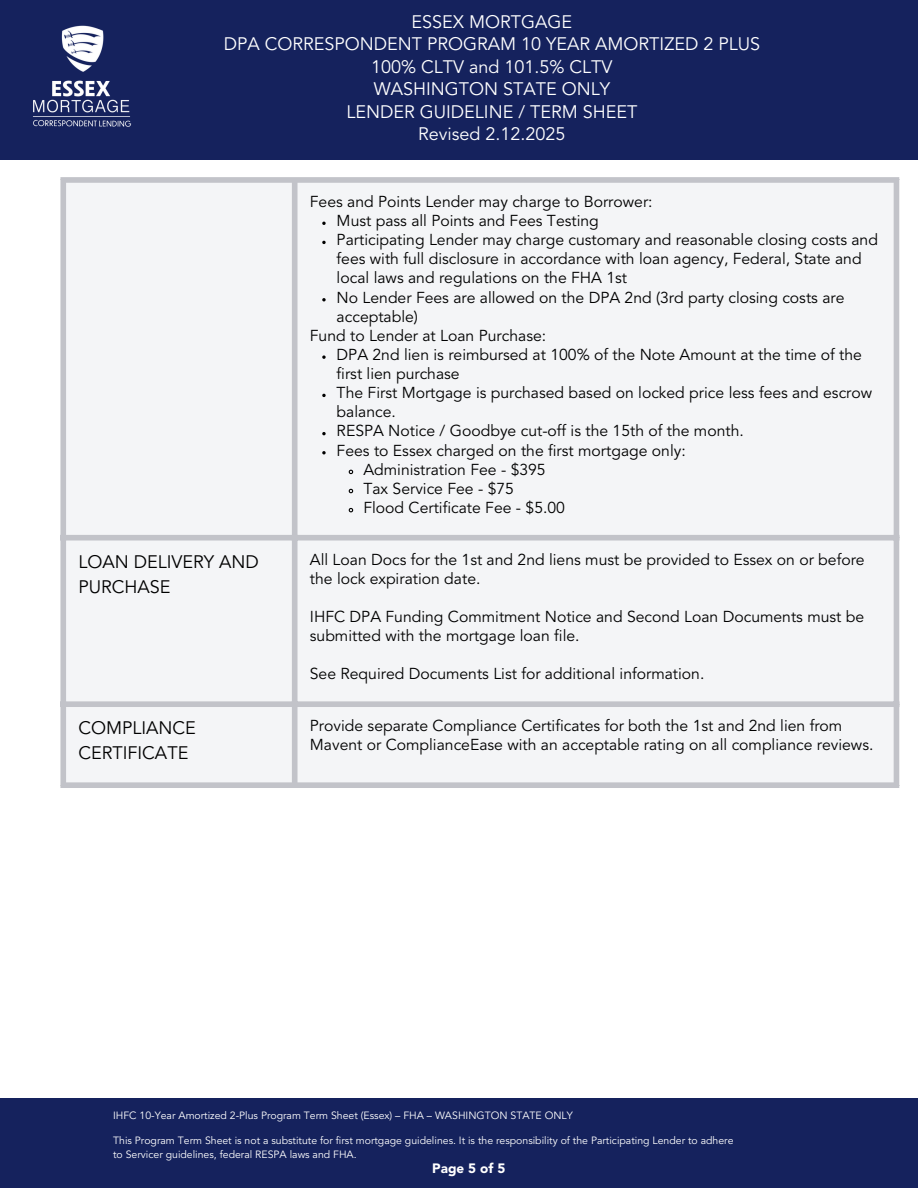
<style>
.page{position:relative;width:918px;height:1188px;background:#fff}
.page>*{position:absolute;margin:0;border:0;box-sizing:border-box;transform-origin:0 0}
.t1{font:18px/22.5px "Avenir LT Std";color:#fff;text-align:center}
.t2{font:18px/24.8px "Avenir LT Std";color:#000}
.t3{font:15.75px/19.2px "Avenir LT Std";color:#000}
.t4{font:900 13.5px "Avenir LT Std";color:#fff}
.t5{font:10.5px "Avenir LT Std";color:#fff}
</style>
<div class="page">
<div style="left:66px;top:183px;width:828px;height:599px;background:#f4f5f7"></div>
<svg style="left:322px;top:222px;width:4px;height:3px"></svg>
<svg style="left:322px;top:241px;width:4px;height:3px"></svg>
<svg style="left:322px;top:298px;width:4px;height:3px"></svg>
<svg style="left:322px;top:355px;width:4px;height:4px"></svg>
<svg style="left:322px;top:394px;width:4px;height:3px"></svg>
<svg style="left:322px;top:432px;width:4px;height:3px"></svg>
<svg style="left:322px;top:451px;width:4px;height:3px"></svg>
<svg style="left:348px;top:469px;width:6px;height:6px"></svg>
<svg style="left:348px;top:488px;width:6px;height:6px"></svg>
<svg style="left:348px;top:507px;width:6px;height:6px"></svg>
<div style="left:60px;top:183px;width:6px;height:599px;background:#c2c3c9"></div>
<div style="left:292px;top:183px;width:6px;height:599px;background:#c2c3c9"></div>
<div style="left:894px;top:183px;width:5px;height:599px;background:#c2c3c9"></div>
<div style="left:60px;top:177px;width:839px;height:6px;background:#c2c3c9"></div>
<div style="left:60px;top:535px;width:839px;height:6px;background:#c2c3c9"></div>
<div style="left:60px;top:701px;width:839px;height:6px;background:#c2c3c9"></div>
<div style="left:60px;top:782px;width:839px;height:6px;background:#c2c3c9"></div>
<div style="left:0;top:1098px;width:918px;height:90px;background:#15225d"></div>
<div style="left:0;top:1px;width:918px;height:159px;background:#15225d"></div>
<img style="left:33px;top:25px;width:99px;height:102px">
<p class="t1" style="left:224px;top:12px;width:538px">ESSEX MORTGAGE<br>DPA CORRESPONDENT PROGRAM 10 YEAR AMORTIZED 2 PLUS<br>100% CLTV and 101.5% CLTV<br>WASHINGTON STATE ONLY<br>LENDER GUIDELINE / TERM SHEET<br>Revised 2.12.2025</p>
<p class="t3" style="left:310px;top:193px;width:344px">Fees and Points Lender may charge to Borrower:</p>
<p class="t3" style="left:337px;top:212px;width:264px">Must pass all Points and Fees Testing</p>
<h1 class="t3" style="left:337px;top:232px;width:543px">Participating Lender may charge customary and reasonable closing costs and fees with full disclosure in accordance with loan agency, Federal, State and local laws and regulations on the FHA 1st</h1>
<p class="t3" style="left:337px;top:289px;width:509px">No Lender Fees are allowed on the DPA 2nd (3rd party closing costs are acceptable)</p>
<p class="t3" style="left:310px;top:327px;width:238px">Fund to Lender at Loan Purchase:</p>
<p class="t3" style="left:337px;top:346px;width:527px">DPA 2nd lien is reimbursed at 100% of the Note Amount at the time of the first lien purchase</p>
<p class="t3" style="left:337px;top:385px;width:537px">The First Mortgage is purchased based on locked price less fees and escrow balance.</p>
<p class="t3" style="left:337px;top:423px;width:409px">RESPA Notice / Goodbye cut-off is the 15th of the month.</p>
<p class="t3" style="left:337px;top:442px;width:351px">Fees to Essex charged on the first mortgage only:</p>
<p class="t3" style="left:363px;top:461px;width:184px">Administration Fee - $395</p>
<p class="t3" style="left:363px;top:480px;width:152px">Tax Service Fee - $75</p>
<p class="t3" style="left:363px;top:499px;width:203px">Flood Certificate Fee - $5.00</p>
<p class="t2" style="left:78px;top:551px;width:182px">LOAN DELIVERY AND<br>PURCHASE</p>
<p class="t3" style="left:310px;top:551px;width:556px">All Loan Docs for the 1st and 2nd liens must be provided to Essex on or before the lock expiration date.</p>
<p class="t3" style="left:310px;top:608px;width:556px">IHFC DPA Funding Commitment Notice and Second Loan Documents must be</p>
<p class="t3" style="left:310px;top:628px;width:271px">submitted with the mortgage loan file.</p>
<p class="t3" style="left:310px;top:666px;width:396px">See Required Documents List for additional information.</p>
<p class="t2" style="left:78px;top:717px;width:119px">COMPLIANCE<br>CERTIFICATE</p>
<p class="t3" style="left:310px;top:718px;width:534px">Provide separate Compliance Certificates for both the 1st and 2nd lien from</p>
<p class="t3" style="left:310px;top:737px;width:565px">Mavent or ComplianceEase with an acceptable rating on all compliance reviews.</p>
<p class="t5" style="left:113px;top:1111px;width:461px">IHFC 10-Year Amortized 2-Plus Program Term Sheet (Essex) – FHA – WASHINGTON STATE ONLY</p>
<p class="t5" style="left:113px;top:1136px;width:622px">This Program Term Sheet is not a substitute for first mortgage guidelines. It is the responsibility of the Participating Lender to adhere</p>
<p class="t5" style="left:113px;top:1150px;width:245px">to Servicer guidelines, federal RESPA laws and FHA.</p>
<p class="t4" style="left:432px;top:1163px;width:75px">Page 5 of 5</p>
</div>
